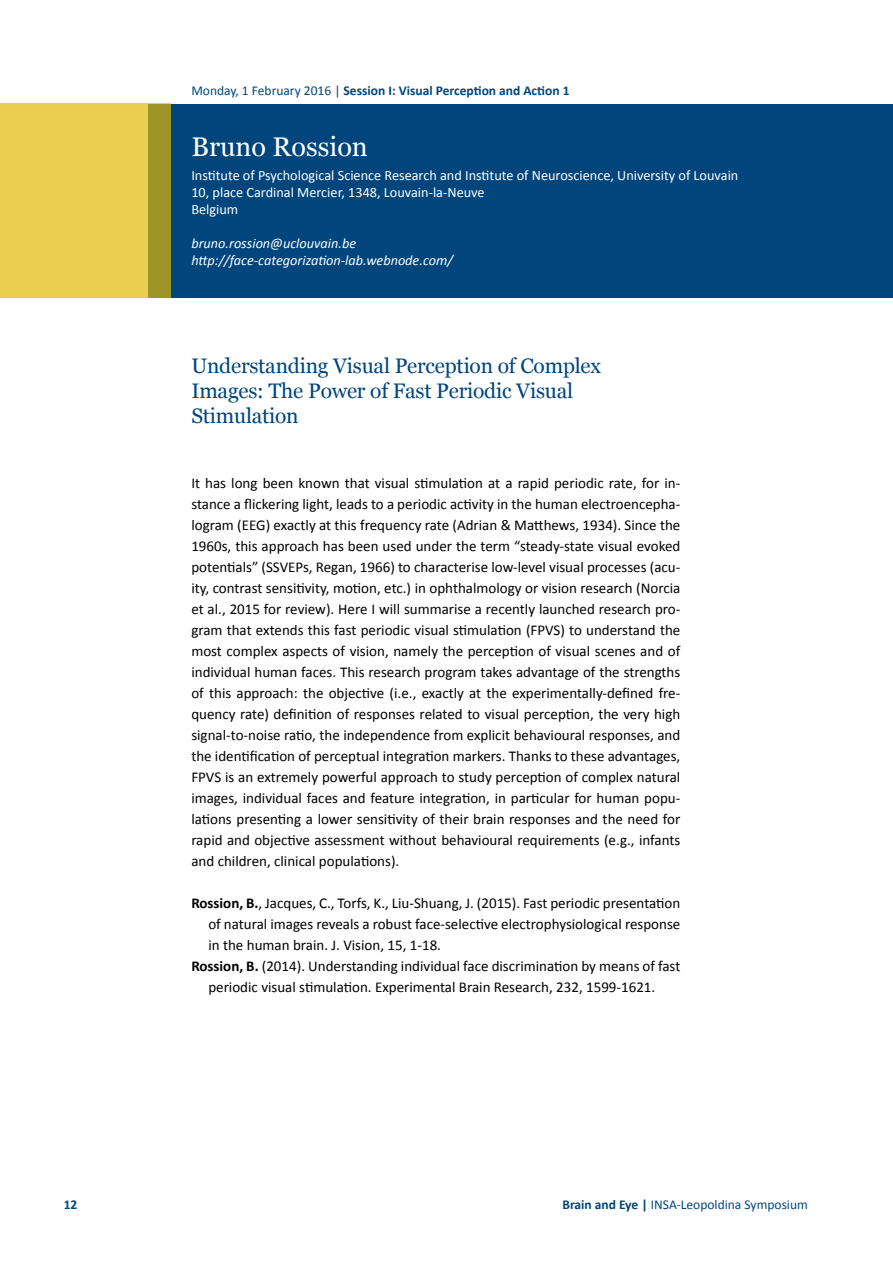
<style>
.page{position:relative;width:893px;height:1263px;background:#fff}
.page>*{position:absolute;margin:0;border:0;box-sizing:border-box;transform-origin:0 0}
.t1{font:27px "Georgia";color:#fff}
.t2{font:21px/25.2px "Georgia";letter-spacing:-.01em;color:#00457c}
.t3{font:15px/21px "Calibri";color:#000;text-align:justify}
.t4{font:14.25px/17.1px "Calibri";color:#fff}
.t5{font:italic 14.25px/17.1px "Calibri";color:#fff}
.t6{font:700 13.5px "Calibri";color:#00457c}
.t7{font:13.5px "Calibri";color:#00457c}
.s1{font-weight:400}
.s2{font-weight:700}
</style>
<div class="page">
<div style="left:149px;top:104px;width:744px;height:194px;background:#00457c"></div>
<svg style="left:0;top:104px;width:170px;height:194px;background:#e0c647"></svg>
<p class="t6" style="left:191px;top:82px;width:380px"><span class="s1">Monday, 1 February 2016 |</span> Session I: Visual Perception and Action 1</p>
<h1 class="t1" style="left:191px;top:127px;width:178px">Bruno Rossion</h1>
<p class="t4" style="left:191px;top:167px;width:549px">Institute of Psychological Science Research and Institute of Neuroscience, University of Louvain<br>10, place Cardinal Mercier, 1348, Louvain-la-Neuve<br>Belgium</p>
<p class="t5" style="left:191px;top:234px;width:263px">bruno.rossion@uclouvain.be http://face-categorization-lab.webnode.com/</p>
<h2 class="t2" style="left:191px;top:352px;width:411px">Understanding Visual Perception of Complex<br>Images: The Power of Fast Periodic Visual<br>Stimulation</h2>
<p class="t3" style="left:191px;top:473px;width:490px">It has long been known that visual stimulation at a rapid periodic rate, for in&shy;stance a flickering light, leads to a periodic activity in the human electroencepha&shy;logram (EEG) exactly at this frequency rate (Adrian &amp; Matthews, 1934). Since the 1960s, this approach has been used under the term “steady-state visual evoked potentials” (SSVEPs, Regan, 1966) to characterise low-level visual processes (acu&shy;ity, contrast sensitivity, motion, etc.) in ophthalmology or vision research (Norcia et al., 2015 for review). Here I will summarise a recently launched research pro&shy;gram that extends this fast periodic visual stimulation (FPVS) to understand the most complex aspects of vision, namely the perception of visual scenes and of individual human faces. This research program takes advantage of the strengths of this approach: the objective (i.e., exactly at the experimentally-defined fre&shy;quency rate) definition of responses related to visual perception, the very high signal-to-noise ratio, the independence from explicit behavioural responses, and the identification of perceptual integration markers. Thanks to these advantages, FPVS is an extremely powerful approach to study perception of complex natural images, individual faces and feature integration, in particular for human popu&shy;lations presenting a lower sensitivity of their brain responses and the need for rapid and objective assessment without behavioural requirements (e.g., infants and children, clinical populations).</p>
<p class="t3" style="left:191px;top:893px;width:490px"><span class="s2">Rossion, B.</span>, Jacques, C., Torfs, K., Liu-Shuang, J. (2015). Fast periodic presentation</p>
<p class="t3" style="left:208px;top:914px;width:473px">of natural images reveals a robust face-selective electrophysiological response</p>
<p class="t3" style="left:208px;top:935px;width:234px">in the human brain. J. Vision, 15, 1-18.</p>
<p class="t3" style="left:191px;top:956px;width:490px"><span class="s2">Rossion, B.</span> (2014). Understanding individual face discrimination by means of fast</p>
<p class="t3" style="left:208px;top:977px;width:448px">periodic visual stimulation. Experimental Brain Research, 232, 1599-1621.</p>
<p class="t6" style="left:64px;top:1195px;width:15px">12</p>
<p class="t7" style="left:562px;top:1195px;width:247px"><span class="s2">Brain and Eye |</span> INSA-Leopoldina Symposium</p>
</div>
